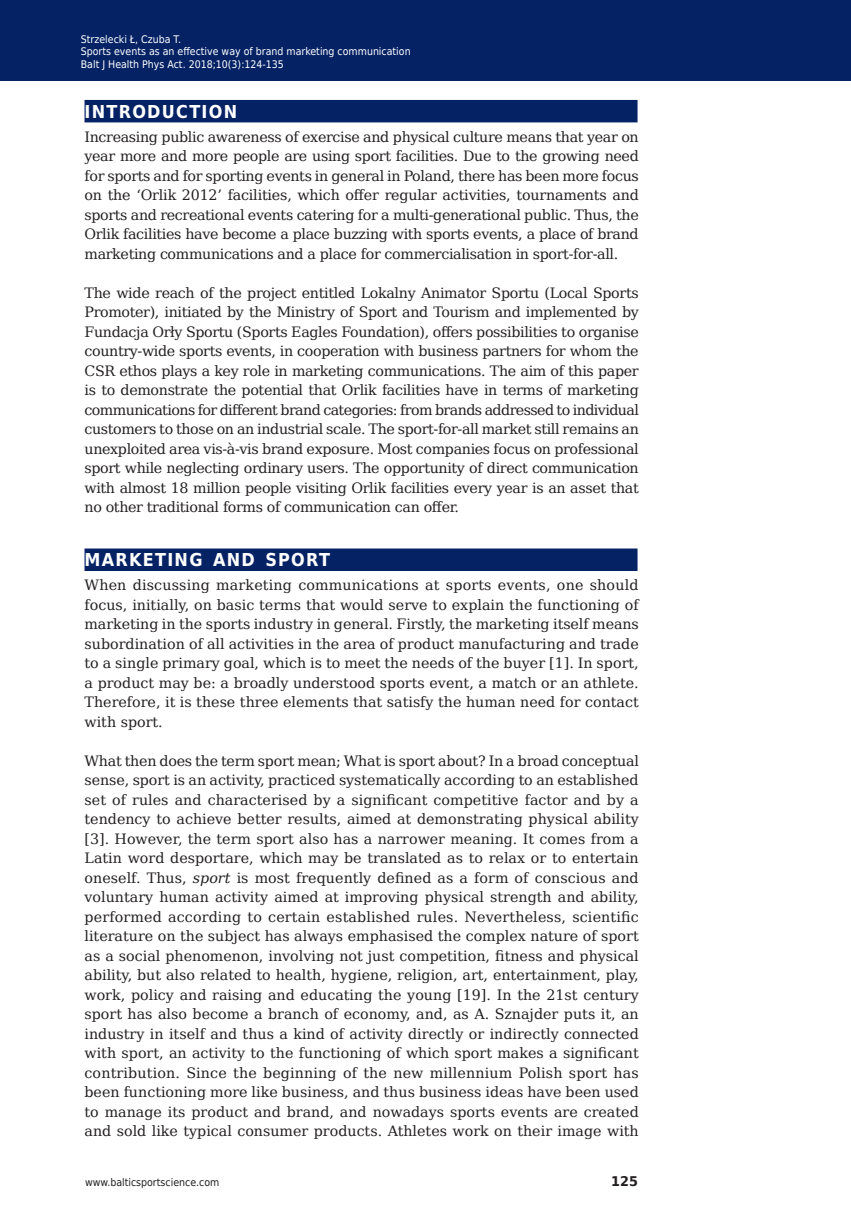
<style>
.page{position:relative;width:851px;height:1212px;background:#fff}
.page>*{position:absolute;margin:0;border:0;box-sizing:border-box;transform-origin:0 0}
.Body_Text{font:700 17.85px "DejaVu Sans Condensed";letter-spacing:.07em;color:#fff}
.Subhead{font:700 17.85px "DejaVu Sans Condensed";letter-spacing:.07em;color:#fff}
.Body_Text-2{font:14.25px/19.5px "DejaVu Serif";letter-spacing:-.02em;color:#231f20;text-align:justify}
.t1{font:700 13.35px "DejaVu Sans";color:#231f20;scale:.96 1}
.t2{font:10.5px/12.6px "DejaVu Sans Condensed";color:#fff}
.t3{font:10.5px "DejaVu Sans";color:#fff}
.t4{font:10.5px "DejaVu Sans Condensed";color:#231f20}
.s1{font-style:italic}
</style>
<div class="page">
<div style="left:84px;top:100px;width:553px;height:22px;background:#052265"></div>
<div style="left:84px;top:548px;width:553px;height:23px;background:#052265"></div>
<div style="left:0;top:0;width:850px;height:80px;background:#052265"></div>
<p class="t2" style="left:81px;top:32px;width:102px">Strzelecki Ł, Czuba T.</p>
<p class="t2" style="left:81px;top:45px;width:331px">Sports events as an effective way of brand marketing communication</p>
<p class="t2" style="left:81px;top:57px;width:205px">Balt J Health Phys Act. 2018;10(3):124-135</p>
<p class="t2" style="left:87px;top:34px;width:341px">Szczesna-Kaczmarek A<br>Blood K+ concentration balance after prolonged submaximal exercise...</p>
<p class="t3" style="left:87px;top:57px;width:224px">Balt J Health Phys Act 2014; 1(1): 233-244</p>
<p class="Subhead" style="left:84px;top:97px;width:154px">INTRODUCTION</p>
<p class="Body_Text-2" style="left:84px;top:127px;width:555px">Increasing public awareness of exercise and physical culture means that year on year more and more people are using sport facilities. Due to the growing need for sports and for sporting events in general in Poland, there has been more focus on the ‘Orlik 2012’ facilities, which offer regular activities, tournaments and sports and recreational events catering for a multi-generational public. Thus, the Orlik facilities have become a place buzzing with sports events, a place of brand marketing communications and a place for commercialisation in sport-for-all.</p>
<p class="Body_Text-2" style="left:84px;top:283px;width:556px">The wide reach of the project entitled Lokalny Animator Sportu (Local Sports Promoter), initiated by the Ministry of Sport and Tourism and implemented by Fundacja Orły Sportu (Sports Eagles Foundation), offers possibilities to organise country-wide sports events, in cooperation with business partners for whom the CSR ethos plays a key role in marketing communications. The aim of this paper is to demonstrate the potential that Orlik facilities have in terms of marketing communications for different brand categories: from brands addressed to individual customers to those on an industrial scale. The sport-for-all market still remains an unexploited area vis-à-vis brand exposure. Most companies focus on professional sport while neglecting ordinary users. The opportunity of direct communication with almost 18 million people visiting Orlik facilities every year is an asset that no other traditional forms of communication can offer.</p>
<p class="Body_Text" style="left:84px;top:545px;width:247px">MARKETING AND SPORT</p>
<p class="Body_Text-2" style="left:84px;top:575px;width:555px">When discussing marketing communications at sports events, one should focus, initially, on basic terms that would serve to explain the functioning of marketing in the sports industry in general. Firstly, the marketing itself means subordination of all activities in the area of product manufacturing and trade to a single primary goal, which is to meet the needs of the buyer [1]. In sport, a product may be: a broadly understood sports event, a match or an athlete.<br>Therefore, it is these three elements that satisfy the human need for contact with sport.</p>
<p class="Body_Text-2" style="left:84px;top:751px;width:555px">What then does the term sport mean; What is sport about? In a broad conceptual sense, sport is an activity, practiced systematically according to an established set of rules and characterised by a significant competitive factor and by a tendency to achieve better results, aimed at demonstrating physical ability [3]. However, the term sport also has a narrower meaning. It comes from a Latin word desportare, which may be translated as to relax or to entertain oneself. Thus, <span class="s1">sport</span> is most frequently defined as a form of conscious and voluntary human activity aimed at improving physical strength and ability, performed according to certain established rules. Nevertheless, scientific literature on the subject has always emphasised the complex nature of sport as a social phenomenon, involving not just competition, fitness and physical ability, but also related to health, hygiene, religion, art, entertainment, play, work, policy and raising and educating the young [19]. In the 21st century sport has also become a branch of economy, and, as A. Sznajder puts it, an industry in itself and thus a kind of activity directly or indirectly connected with sport, an activity to the functioning of which sport makes a significant contribution. Since the beginning of the new millennium Polish sport has been functioning more like business, and thus business ideas have been used to manage its product and brand, and nowadays sports events are created and sold like typical consumer products. Athletes work on their image with</p>
<p class="t4" style="left:85px;top:1174px;width:136px">www.balticsportscience.com</p>
<p class="t1" style="left:611px;top:1170px;width:29px">125</p>
</div>
